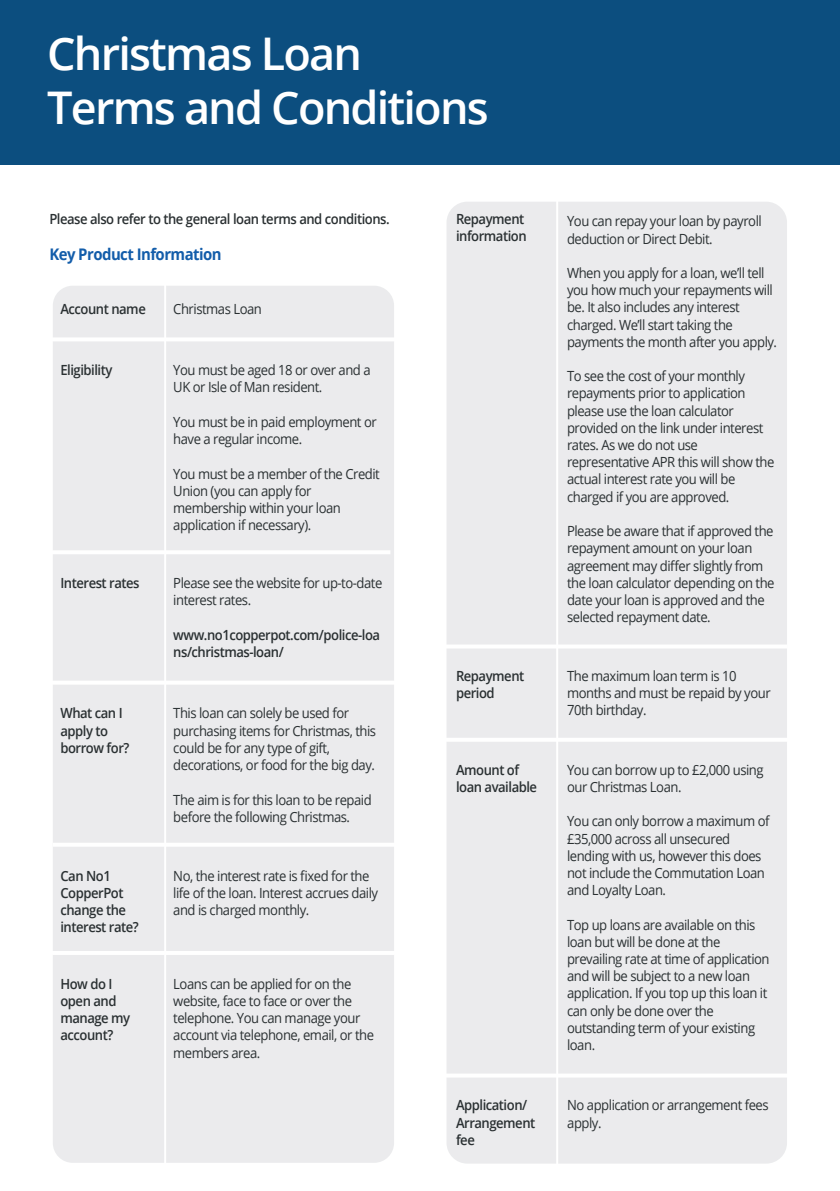
<style>
.page{position:relative;width:840px;height:1191px;background:#fff}
.page>*{position:absolute;margin:0;border:0;box-sizing:border-box;transform-origin:0 0}
.t1{font:600 45px/54px "Open Sans";letter-spacing:-.04em;color:#fff}
.t2{font:700 16px "Open Sans";letter-spacing:-.035em;color:#135daa;scale:.93 1}
.t3{font:14px/17.2px "Open Sans";letter-spacing:-.035em;color:#2a3032;scale:.93 1}
.t4{font:600 14px/17.2px "Open Sans";letter-spacing:-.035em;color:#2a3032;scale:.93 1}
</style>
<div class="page">
<div style="left:446px;top:202px;width:340px;height:961px;background:#e6e7e9;border-radius:21px"></div>
<div style="left:0;top:0;width:839px;height:165px;background:#0c4e7f"></div>
<hr style="left:431px;top:644px;width:355px;height:4px;background:#fff">
<svg style="left:446px;top:737px;width:341px;height:4px"></svg>
<hr style="left:556px;top:169px;width:2px;height:1004px;background:#fff">
<div style="left:53px;top:286px;width:341px;height:876px;background:#e6e7e9;border-radius:20px"></div>
<hr style="left:38px;top:337px;width:365px;height:4px;background:#fff">
<hr style="left:164px;top:276px;width:2px;height:896px;background:#fff">
<hr style="left:35px;top:550px;width:355px;height:4px;background:#fff">
<svg style="left:53px;top:680px;width:341px;height:4px"></svg>
<svg style="left:53px;top:842px;width:341px;height:4px"></svg>
<hr style="left:49px;top:951px;width:356px;height:4px;background:#fff">
<hr style="left:433px;top:1073px;width:355px;height:4px;background:#fff">
<h1 class="t1" style="left:47px;top:32px;width:443px">Christmas Loan<br>Terms and Conditions</h1>
<p class="t4" style="left:49px;top:211px;width:367px">Please also refer to the general loan terms and conditions.</p>
<p class="t2" style="left:49px;top:248px;width:187px">Key Product Information</p>
<p class="t4" style="left:60px;top:302px;width:93px">Account name</p>
<p class="t3" style="left:173px;top:302px;width:97px">Christmas Loan</p>
<p class="t4" style="left:60px;top:363px;width:57px">Eligibility</p>
<p class="t3" style="left:173px;top:363px;width:213px">You must be aged 18 or over and a<br>UK or Isle of Man resident.</p>
<p class="t3" style="left:173px;top:414px;width:220px">You must be in paid employment or have a regular income.</p>
<p class="t3" style="left:173px;top:466px;width:223px">You must be a member of the Credit<br>Union (you can apply for membership within your loan application if necessary).</p>
<p class="t4" style="left:60px;top:576px;width:86px">Interest rates</p>
<p class="t3" style="left:173px;top:576px;width:226px">Please see the website for up-to-date interest rates.</p>
<p class="t4" style="left:173px;top:627px;width:224px">www.no1copperpot.com/police-loa ns/christmas-loan/</p>
<p class="t4" style="left:456px;top:211px;width:77px">Repayment information</p>
<p class="t3" style="left:566px;top:214px;width:211px">You can repay your loan by payroll deduction or Direct Debit.</p>
<p class="t3" style="left:566px;top:266px;width:227px">When you apply for a loan, we’ll tell you how much your repayments will be. It also includes any interest charged. We’ll start taking the payments the month after you apply.</p>
<p class="t3" style="left:566px;top:369px;width:224px">To see the cost of your monthly repayments prior to application please use the loan calculator provided on the link under interest rates. As we do not use representative APR this will show the actual interest rate you will be charged if you are approved.</p>
<p class="t3" style="left:566px;top:524px;width:224px">Please be aware that if approved the repayment amount on your loan agreement may differ slightly from the loan calculator depending on the date your loan is approved and the selected repayment date.</p>
<p class="t4" style="left:60px;top:706px;width:76px">What can I apply to borrow for?</p>
<p class="t3" style="left:173px;top:706px;width:219px">This loan can solely be used for purchasing items for Christmas, this could be for any type of gift, decorations, or food for the big day.</p>
<p class="t3" style="left:173px;top:792px;width:215px">The aim is for this loan to be repaid before the following Christmas.</p>
<p class="t4" style="left:60px;top:868px;width:86px">Can No1<br>CopperPot change the interest rate?</p>
<p class="t3" style="left:173px;top:866px;width:222px">No, the interest rate is fixed for the life of the loan. Interest accrues daily and is charged monthly.</p>
<p class="t4" style="left:60px;top:976px;width:77px">How do I open and manage my account?</p>
<p class="t3" style="left:173px;top:976px;width:217px">Loans can be applied for on the website, face to face or over the telephone. You can manage your account via telephone, email, or the members area.</p>
<p class="t4" style="left:456px;top:668px;width:75px">Repayment period</p>
<p class="t3" style="left:566px;top:668px;width:220px">The maximum loan term is 10 months and must be repaid by your<br>70th birthday.</p>
<p class="t4" style="left:456px;top:762px;width:89px">Amount of loan available</p>
<p class="t3" style="left:566px;top:762px;width:213px">You can borrow up to £2,000 using our Christmas Loan.</p>
<p class="t3" style="left:566px;top:814px;width:219px">You can only borrow a maximum of £35,000 across all unsecured lending with us, however this does not include the Commutation Loan and Loyalty Loan.</p>
<p class="t3" style="left:566px;top:917px;width:219px">Top up loans are available on this loan but will be done at the prevailing rate at time of application and will be subject to a new loan application. If you top up this loan it can only be done over the outstanding term of your existing loan.</p>
<p class="t4" style="left:456px;top:1098px;width:87px">Application/<br>Arrangement fee</p>
<p class="t3" style="left:567px;top:1098px;width:218px">No application or arrangement fees apply.</p>
</div>
